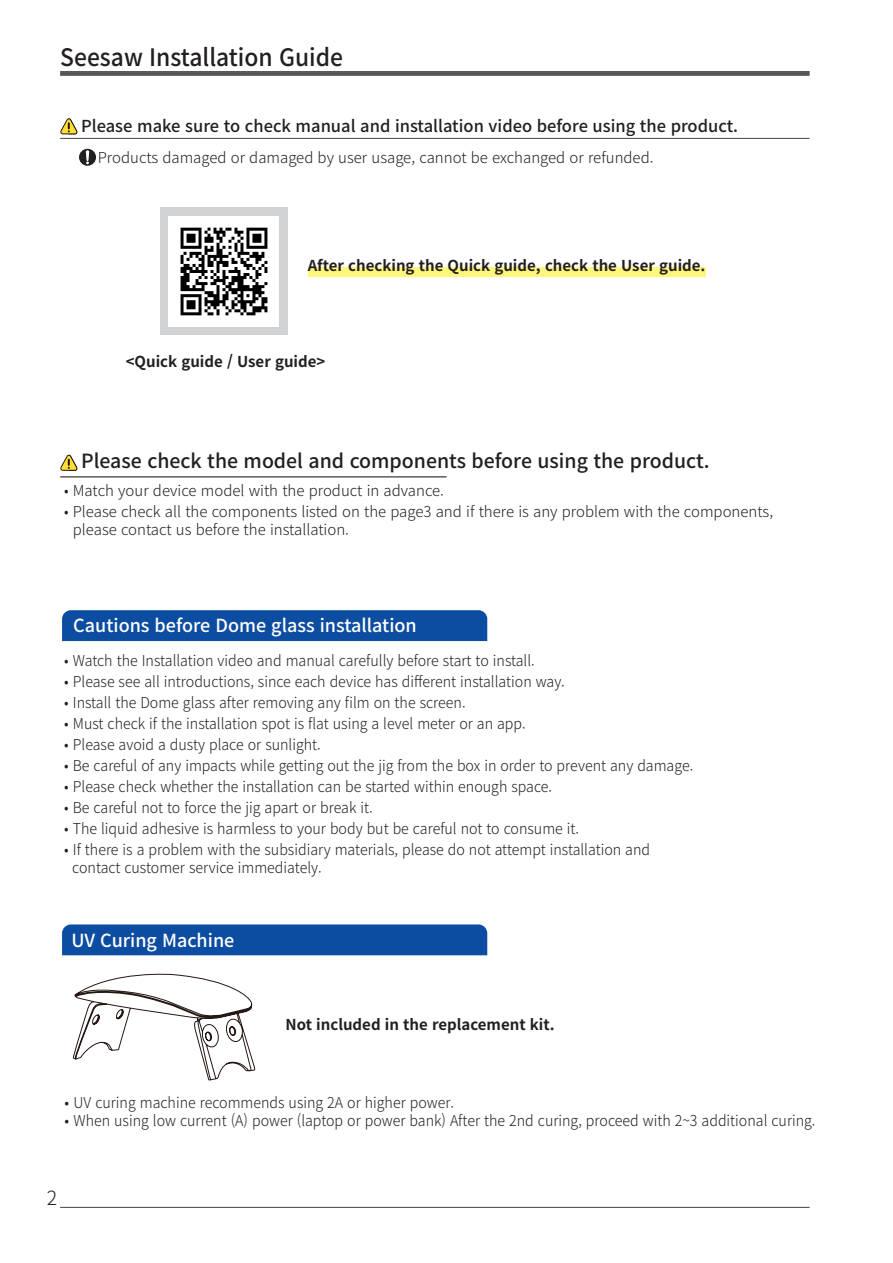
<style>
.page{position:relative;width:893px;height:1263px;background:#fff}
.page>*{position:absolute;margin:0;border:0;box-sizing:border-box;transform-origin:0 0}
.t1{font:500 24px "Noto Sans CJ Kkr";color:#231f20;scale:.95 1}
.t2{font:500 19.5px "Noto Sans CJ Kkr";color:#231f20}
.t3{font:300 19.5px "Noto Sans CJ Kkr";color:#231f20}
.t4{font:500 18px "Noto Sans CJ Kkr";color:#fff}
.t5{font:500 16.5px "Noto Sans CJ Kkr";color:#231f20}
.t6{font:300 15px "Noto Sans CJ Kkr";color:#231f20;scale:.95 1}
.t7{font:300 15px "Noto Sans CJ Kkr";color:#231f20}
.t8{font:700 15px "Noto Sans CJ Kkr";color:#231f20}
</style>
<div class="page">
<div style="left:60px;top:71px;width:749px;height:5px;background:#57585a"></div>
<hr style="left:60px;top:1207px;width:749px;height:1px;background:#57585a">
<hr style="left:60px;top:138px;width:749px;height:1px;background:#57585a">
<div style="left:62px;top:610px;width:425px;height:31px;background:#0d4da1"></div>
<div style="left:62px;top:924px;width:425px;height:31px;background:#0d4da1"></div>
<div style="left:79px;top:149px;width:17px;height:17px;background:#231f20;border-radius:50%"></div>
<svg style="left:86px;top:150px;width:3px;height:14px"></svg>
<svg style="left:60px;top:118px;width:17px;height:16px"></svg>
<svg style="left:60px;top:455px;width:17px;height:16px"></svg>
<hr style="left:60px;top:476px;width:386px;height:1px;background:#57585a">
<svg style="left:73px;top:973px;width:183px;height:107px"></svg>
<div style="left:308px;top:268px;width:397px;height:9px;background:#fff77b"></div>
<div style="left:160px;top:208px;width:128px;height:127px;background:#d1d2d4"></div>
<div style="left:168px;top:216px;width:111px;height:111px;background:#fff"></div>
<img style="left:180px;top:227px;width:88px;height:89px">
<p class="t1" style="left:60px;top:44px;width:299px">Seesaw Installation Guide</p>
<p class="t5" style="left:81px;top:117px;width:659px">Please make sure to check manual and installation video before using the product.</p>
<p class="t7" style="left:98px;top:149px;width:557px">Products damaged or damaged by user usage, cannot be exchanged or refunded.</p>
<p class="t8" style="left:308px;top:257px;width:399px">After checking the Quick guide, check the User guide.</p>
<p class="t8" style="left:126px;top:353px;width:201px">&lt;Quick guide / User guide&gt;</p>
<p class="t2" style="left:81px;top:450px;width:630px">Please check the model and components before using the product.</p>
<p class="t6" style="left:64px;top:482px;width:401px">• Match your device model with the product in advance.</p>
<p class="t6" style="left:64px;top:503px;width:748px">• Please check all the components listed on the page3 and if there is any problem with the components,</p>
<p class="t7" style="left:73px;top:521px;width:278px">please contact us before the installation.</p>
<p class="t4" style="left:73px;top:615px;width:345px">Cautions before Dome glass installation</p>
<p class="t6" style="left:64px;top:652px;width:497px">• Watch the Installation video and manual carefully before start to install.</p>
<p class="t6" style="left:64px;top:673px;width:528px">• Please see all introductions, since each device has different installation way.</p>
<p class="t6" style="left:64px;top:694px;width:424px">• Install the Dome glass after removing any film on the screen.</p>
<p class="t6" style="left:64px;top:715px;width:487px">• Must check if the installation spot is flat using a level meter or an app.</p>
<p class="t6" style="left:64px;top:736px;width:272px">• Please avoid a dusty place or sunlight.</p>
<p class="t6" style="left:64px;top:757px;width:663px">• Be careful of any impacts while getting out the jig from the box in order to prevent any damage.</p>
<p class="t6" style="left:64px;top:778px;width:515px">• Please check whether the installation can be started within enough space.</p>
<p class="t6" style="left:64px;top:799px;width:326px">• Be careful not to force the jig apart or break it.</p>
<p class="t6" style="left:64px;top:820px;width:543px">• The liquid adhesive is harmless to your body but be careful not to consume it.</p>
<p class="t6" style="left:64px;top:841px;width:618px">• If there is a problem with the subsidiary materials, please do not attempt installation and</p>
<p class="t6" style="left:72px;top:859px;width:264px">contact customer service immediately.</p>
<p class="t4" style="left:71px;top:930px;width:164px">UV Curing Machine</p>
<p class="t8" style="left:286px;top:1016px;width:271px">Not included in the replacement kit.</p>
<p class="t7" style="left:65px;top:1093px;width:391px">• UV curing machine recommends using 2A or higher power.</p>
<p class="t7" style="left:65px;top:1111px;width:752px">• When using low current (A) power (laptop or power bank) After the 2nd curing, proceed with 2~3 additional curing.</p>
<h2 class="t3" style="left:47px;top:1187px;width:12px">2</h2>
</div>
